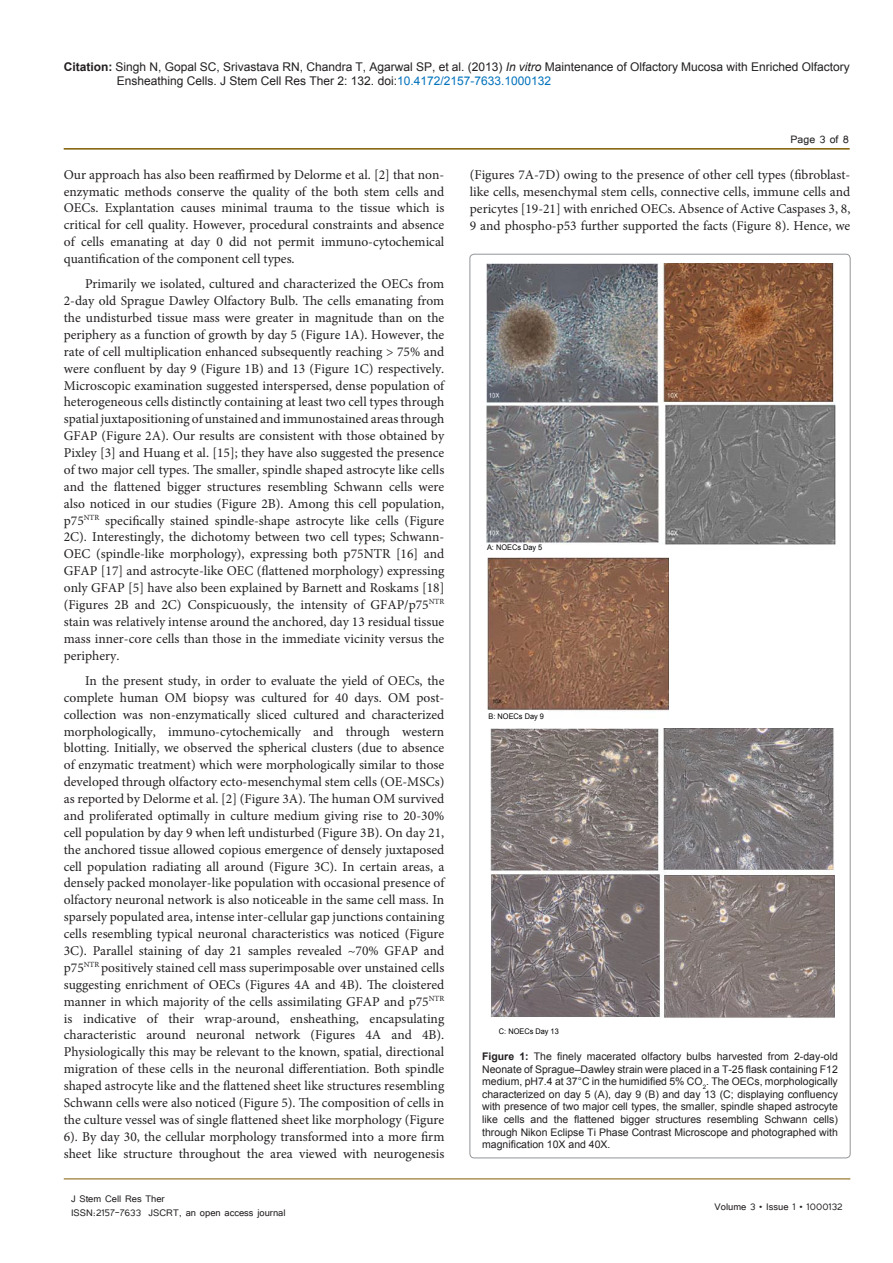
<style>
.page{position:relative;width:893px;height:1263px;background:#fff}
.page>*{position:absolute;margin:0;border:0;box-sizing:border-box;transform-origin:0 0}
.Normal__Web{font:13.5px/16.8px "Minion Pro";color:#231f20;text-align:justify}
.t1{font:13.5px "Tunga";color:#231f20}
.t2{font:12px/14.4px "Arial";color:#231f20}
.t3{font:12px/14.4px "Tunga";color:#231f20}
.t4{font:10.5px/12.6px "Arial";color:#231f20;text-align:justify}
.t5{font:7.65px "Arial";color:#000;scale:.96 1}
.s1{font-weight:700}
.s2{font-style:italic}
.s3{color:#0072bc}
</style>
<div class="page">
<hr style="left:64px;top:148px;width:786px;height:2px;background:#7f5c00">
<hr style="left:64px;top:1179px;width:786px;height:1px;background:#7f5c00">
<img style="left:487px;top:264px;width:348px;height:281px">
<img style="left:488px;top:557px;width:181px;height:154px">
<img style="left:490px;top:728px;width:345px;height:290px">
<div style="left:485px;top:544px;width:64px;height:10px;background:#fff"></div>
<div style="left:487px;top:710px;width:61px;height:14px;background:#fff"></div>
<p class="t2" style="left:117px;top:60px;width:734px;text-indent:-53px"><span class="s1">Citation:</span> Singh N, Gopal SC, Srivastava RN, Chandra T, Agarwal SP, et al. (2013) <span class="s2">In vitro</span> Maintenance of Olfactory Mucosa with Enriched Olfactory<br>Ensheathing Cells. J Stem Cell Res Ther 2: 132. doi:<span class="s3">10.4172/2157-7633.1000132</span></p>
<p class="Normal__Web" style="left:64px;top:167px;width:382px">Our approach has also been reaffirmed by Delorme et al. [2] that non&shy;enzymatic methods conserve the quality of the both stem cells and OECs. Explantation causes minimal trauma to the tissue which is critical for cell quality. However, procedural constraints and absence of cells emanating at day 0 did not permit immuno-cytochemical quantification of the component cell types.</p>
<p class="Normal__Web" style="left:64px;top:276px;width:382px;text-indent:21px">Primarily we isolated, cultured and characterized the OECs from 2-day old Sprague Dawley Olfactory Bulb. The cells emanating from the undisturbed tissue mass were greater in magnitude than on the periphery as a function of growth by day 5 (Figure 1A). However, the rate of cell multiplication enhanced subsequently reaching &gt; 75% and were confluent by day 9 (Figure 1B) and 13 (Figure 1C) respectively.<br>Microscopic examination suggested interspersed, dense population of heterogeneous cells distinctly containing at least two cell types through spatial juxtapositioning of unstained and immunostained areas through GFAP (Figure 2A). Our results are consistent with those obtained by Pixley [3] and Huang et al. [15]; they have also suggested the presence of two major cell types. The smaller, spindle shaped astrocyte like cells and the flattened bigger structures resembling Schwann cells were also noticed in our studies (Figure 2B). Among this cell population, p75<sup>NTR</sup> specifically stained spindle-shape astrocyte like cells (Figure 2C). Interestingly, the dichotomy between two cell types; Schwann-OEC (spindle-like morphology), expressing both p75NTR [16] and GFAP [17] and astrocyte-like OEC (flattened morphology) expressing only GFAP [5] have also been explained by Barnett and Roskams [18] (Figures 2B and 2C) Conspicuously, the intensity of GFAP/p75<sup>NTR </sup>stain was relatively intense around the anchored, day 13 residual tissue mass inner-core cells than those in the immediate vicinity versus the periphery.</p>
<p class="Normal__Web" style="left:64px;top:672px;width:382px;text-indent:21px">In the present study, in order to evaluate the yield of OECs, the complete human OM biopsy was cultured for 40 days. OM post&shy;collection was non-enzymatically sliced cultured and characterized morphologically, immuno-cytochemically and through western blotting. Initially, we observed the spherical clusters (due to absence of enzymatic treatment) which were morphologically similar to those developed through olfactory ecto-mesenchymal stem cells (OE-MSCs) as reported by Delorme et al. [2] (Figure 3A). The human OM survived and proliferated optimally in culture medium giving rise to 20-30% cell population by day 9 when left undisturbed (Figure 3B). On day 21, the anchored tissue allowed copious emergence of densely juxtaposed cell population radiating all around (Figure 3C). In certain areas, a densely packed monolayer-like population with occasional presence of olfactory neuronal network is also noticeable in the same cell mass. In sparsely populated area, intense inter-cellular gap junctions containing cells resembling typical neuronal characteristics was noticed (Figure 3C). Parallel staining of day 21 samples revealed ~70% GFAP and p75<sup>NTR</sup> positively stained cell mass superimposable over unstained cells suggesting enrichment of OECs (Figures 4A and 4B). The cloistered manner in which majority of the cells assimilating GFAP and p75<sup>NTR </sup>is indicative of their wrap-around, ensheathing, encapsulating characteristic around neuronal network (Figures 4A and 4B).<br>Physiologically this may be relevant to the known, spatial, directional migration of these cells in the neuronal differentiation. Both spindle shaped astrocyte like and the flattened sheet like structures resembling Schwann cells were also noticed (Figure 5). The composition of cells in the culture vessel was of single flattened sheet like morphology (Figure 6). By day 30, the cellular morphology transformed into a more firm sheet like structure throughout the area viewed with neurogenesis</p>
<p class="t3" style="left:71px;top:1190px;width:216px">J Stem Cell Res Ther<br>ISSN:2157-7633 JSCRT, an open access journal</p>
<p class="t1" style="left:791px;top:131px;width:60px">Page 3 of 8</p>
<p class="Normal__Web" style="left:470px;top:167px;width:382px">(Figures 7A-7D) owing to the presence of other cell types (fibroblast&shy;like cells, mesenchymal stem cells, connective cells, immune cells and pericytes [19-21] with enriched OECs. Absence of Active Caspases 3, 8, 9 and phospho-p53 further supported the facts (Figure 8). Hence, we</p>
<p class="t5" style="left:487px;top:543px;width:59px">A: NOECs Day 5</p>
<p class="t5" style="left:489px;top:711px;width:59px">B: NOECs Day 9</p>
<p class="t5" style="left:499px;top:1026px;width:64px">C: NOECs Day 13</p>
<p class="t4" style="left:482px;top:1050px;width:357px"><span class="s1">Figure 1:</span> The finely macerated olfactory bulbs harvested from 2-day-old Neonate of Sprague–Dawley strain were placed in a T-25 flask containing F12 medium, pH7.4 at 37°C in the humidified 5% CO<sub>2</sub>. The OECs, morphologically characterized on day 5 (A), day 9 (B) and day 13 (C; displaying confluency with presence of two major cell types, the smaller, spindle shaped astrocyte like cells and the flattened bigger structures resembling Schwann cells) through Nikon Eclipse Ti Phase Contrast Microscope and photographed with magnification 10X and 40X.</p>
<p class="t3" style="left:715px;top:1199px;width:130px">Volume 3 • Issue 1 • 1000132</p>
</div>
